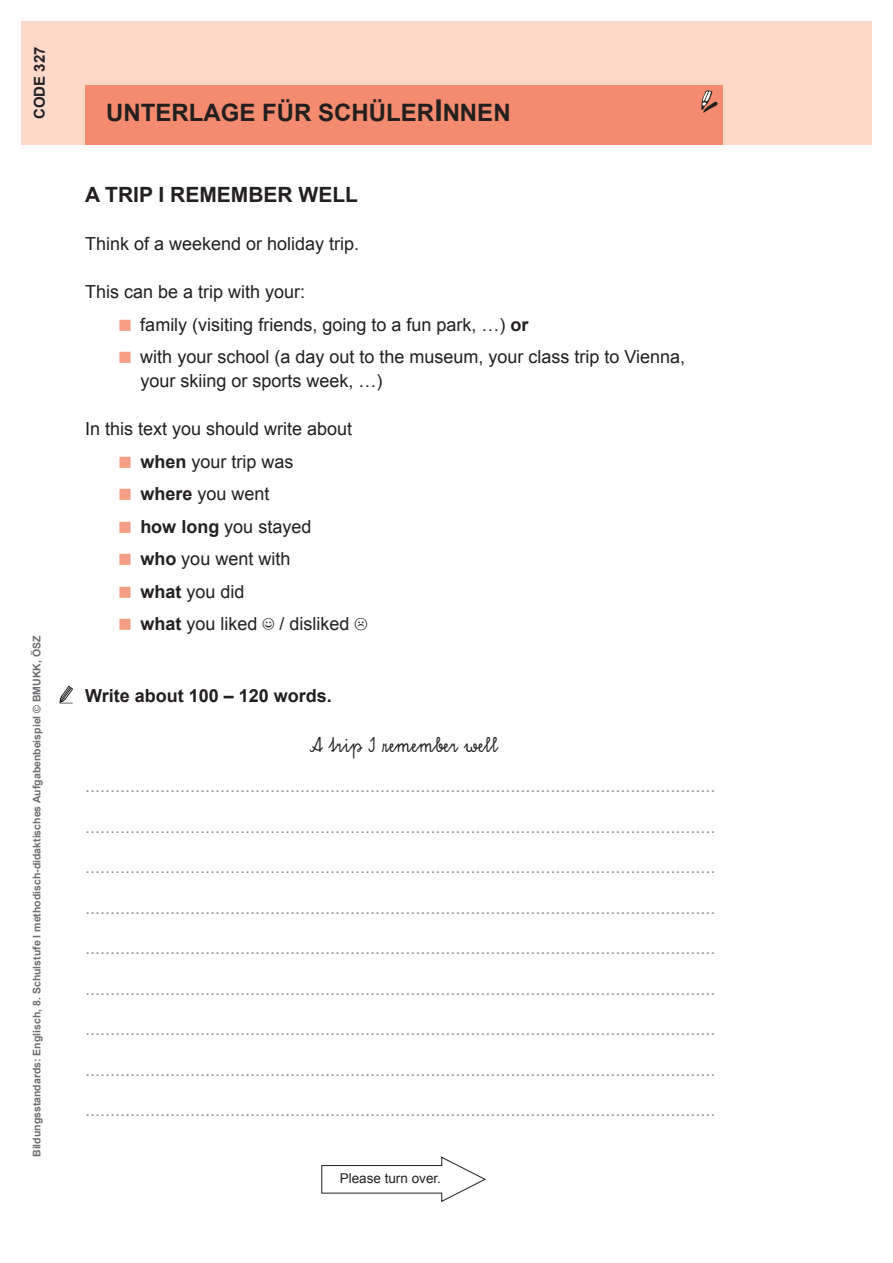
<style>
.page{position:relative;width:893px;height:1263px;background:#fff}
.page>*{position:absolute;margin:0;border:0;box-sizing:border-box;transform-origin:0 0}
.t1{font:700 24px "Arial";color:#231f20}
.t2{font:700 21px "Arial";color:#231f20}
.t3{font:21px "Schuschri 95 0";color:#231f20}
.t4{font:18px "Arial";color:#939598}
.t5{font:18px/24px "Arial";color:#231f20}
.t6{font:700 18px "Arial";color:#231f20}
.t7{font:700 15px "Arial";color:#231f20}
.t8{font:13.5px "Arial";color:#231f20}
.t9{font:700 10.5px "Arial";color:#6c6d70}
.s1{font-size:30px}
.s2{color:#f69e84}
.s3{font-weight:700}
</style>
<div class="page">
<div style="left:21px;top:21px;width:851px;height:124px;background:#fcd8c9"></div>
<div style="left:85px;top:85px;width:638px;height:60px;background:#f48a6e"></div>
<svg style="left:701px;top:90px;width:17px;height:23px"></svg>
<svg style="left:59px;top:685px;width:14px;height:19px"></svg>
<svg style="left:321px;top:1156px;width:165px;height:46px"></svg>
<p class="t7" style="left:30px;top:119px;width:74px;rotate:-90deg">CODE 327</p>
<p class="t9" style="left:30px;top:1157px;width:523px;rotate:-90deg">Bildungsstandards: Englisch, 8. Schulstufe I methodisch-didaktisches Aufgabenbeispiel © BMUKK, ÖSZ</p>
<h1 class="t1" style="left:106px;top:97px;width:406px">UNTERLAGE FÜR SCHÜLER<span class="s1">I</span>NNEN</h1>
<p class="t2" style="left:85px;top:181px;width:275px">A TRIP I REMEMBER WELL</p>
<p class="t5" style="left:85px;top:232px;width:276px">Think of a weekend or holiday trip.</p>
<p class="t5" style="left:85px;top:280px;width:222px">This can be a trip with your:</p>
<p class="t5" style="left:119px;top:313px;width:411px"><span class="s2">■</span> family (visiting friends, going to a fun park, …) <span class="s3">or</span></p>
<p class="t5" style="left:140px;top:345px;width:546px;text-indent:-21px"><span class="s2">■</span> with your school (a day out to the museum, your class trip to Vienna, your skiing or sports week, …)</p>
<p class="t5" style="left:85px;top:417px;width:269px">In this text you should write about</p>
<p class="t5" style="left:119px;top:450px;width:176px"><span class="s2">■</span> <span class="s3">when</span> your trip was</p>
<p class="t5" style="left:119px;top:482px;width:152px"><span class="s2">■</span> <span class="s3">where</span> you went</p>
<p class="t5" style="left:119px;top:515px;width:194px"><span class="s2">■</span> <span class="s3">how long</span> you stayed</p>
<p class="t5" style="left:119px;top:547px;width:173px"><span class="s2">■</span> <span class="s3">who</span> you went with</p>
<p class="t5" style="left:119px;top:580px;width:127px"><span class="s2">■</span> <span class="s3">what</span> you did</p>
<p class="t5" style="left:119px;top:612px;width:232px"><span class="s2">■</span> <span class="s3">what</span> you liked / disliked</p>
<p class="t6" style="left:85px;top:684px;width:248px">Write about 100 – 120 words.</p>
<p class="t3" style="left:310px;top:733px;width:190px">A trip Á Îemember well</p>
<p class="t4" style="left:85px;top:774px;width:632px">..............................................................................................................................</p>
<p class="t4" style="left:85px;top:814px;width:632px">..............................................................................................................................</p>
<p class="t4" style="left:85px;top:855px;width:632px">..............................................................................................................................</p>
<p class="t4" style="left:85px;top:895px;width:632px">..............................................................................................................................</p>
<p class="t4" style="left:85px;top:936px;width:632px">..............................................................................................................................</p>
<p class="t4" style="left:85px;top:976px;width:632px">..............................................................................................................................</p>
<p class="t4" style="left:85px;top:1017px;width:632px">..............................................................................................................................</p>
<p class="t4" style="left:85px;top:1057px;width:632px">..............................................................................................................................</p>
<p class="t4" style="left:85px;top:1098px;width:632px">..............................................................................................................................</p>
<p class="t8" style="left:340px;top:1169px;width:103px">Please turn over.</p>
</div>
